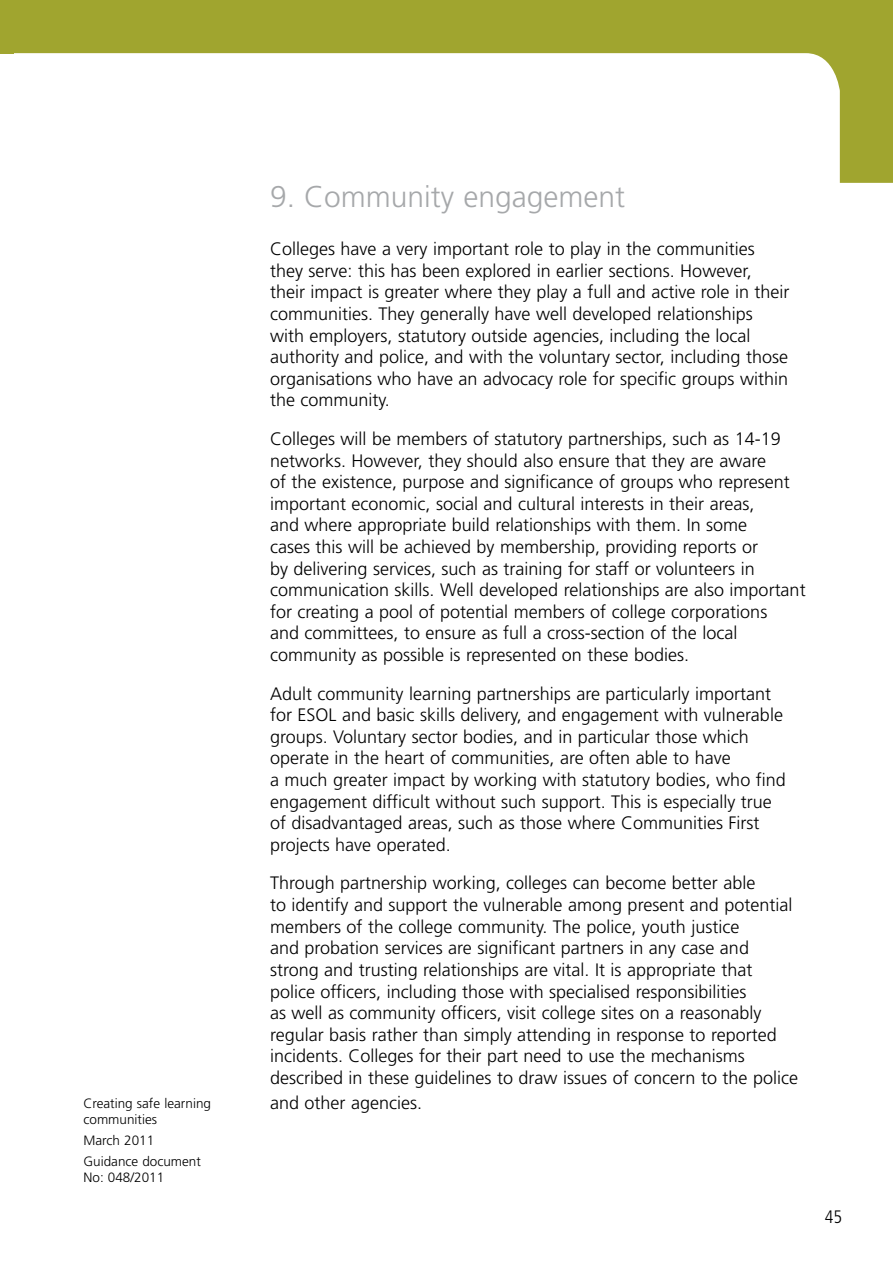
<style>
.page{position:relative;width:893px;height:1263px;background:#fff}
.page>*{position:absolute;margin:0;border:0;box-sizing:border-box;transform-origin:0 0}
.Heading{font:300 30px "Frutiger LT Std";color:#a6a8aa}
.Body_text{font:300 18px/21.6px "Frutiger LT Std";color:#000}
.Body_text-2{font:300 condensed 18px "Frutiger LT Std";color:#000}
.Document_name_month{font:300 13.5px/16.5px "Frutiger LT Std";color:#000}
</style>
<div class="page">
<svg style="left:0;top:0;width:893px;height:183px"></svg>
<p class="Document_name_month" style="left:84px;top:1095px;width:129px">Creating safe learning communities</p>
<p class="Document_name_month" style="left:84px;top:1132px;width:72px">March 2011</p>
<p class="Document_name_month" style="left:84px;top:1153px;width:119px">Guidance document<br>No: 048/2011</p>
<p class="Heading" style="left:270px;top:180px;width:357px">9. Community engagement</p>
<p class="Body_text" style="left:270px;top:238px;width:521px">Colleges have a very important role to play in the communities they serve: this has been explored in earlier sections. However, their impact is greater where they play a full and active role in their communities. They generally have well developed relationships with employers, statutory outside agencies, including the local authority and police, and with the voluntary sector, including those organisations who have an advocacy role for specific groups within the community.</p>
<p class="Body_text" style="left:270px;top:428px;width:537px">Colleges will be members of statutory partnerships, such as 14-19 networks. However, they should also ensure that they are aware<br>of the existence, purpose and significance of groups who represent important economic, social and cultural interests in their areas,<br>and where appropriate build relationships with them. In some<br>cases this will be achieved by membership, providing reports or<br>by delivering services, such as training for staff or volunteers in communication skills. Well developed relationships are also important for creating a pool of potential members of college corporations<br>and committees, to ensure as full a cross-section of the local community as possible is represented on these bodies.</p>
<p class="Body_text" style="left:270px;top:683px;width:517px">Adult community learning partnerships are particularly important for ESOL and basic skills delivery, and engagement with vulnerable groups. Voluntary sector bodies, and in particular those which operate in the heart of communities, are often able to have<br>a much greater impact by working with statutory bodies, who find engagement difficult without such support. This is especially true of disadvantaged areas, such as those where Communities First projects have operated.</p>
<p class="Body_text" style="left:270px;top:873px;width:529px">Through partnership working, colleges can become better able<br>to identify and support the vulnerable among present and potential members of the college community. The police, youth justice<br>and probation services are significant partners in any case and strong and trusting relationships are vital. It is appropriate that police officers, including those with specialised responsibilities<br>as well as community officers, visit college sites on a reasonably regular basis rather than simply attending in response to reported incidents. Colleges for their part need to use the mechanisms described in these guidelines to draw issues of concern to the police</p>
<p class="Body_text" style="left:270px;top:1092px;width:154px">and other agencies.</p>
<p class="Body_text-2" style="left:825px;top:1207px;width:19px">45</p>
</div>
